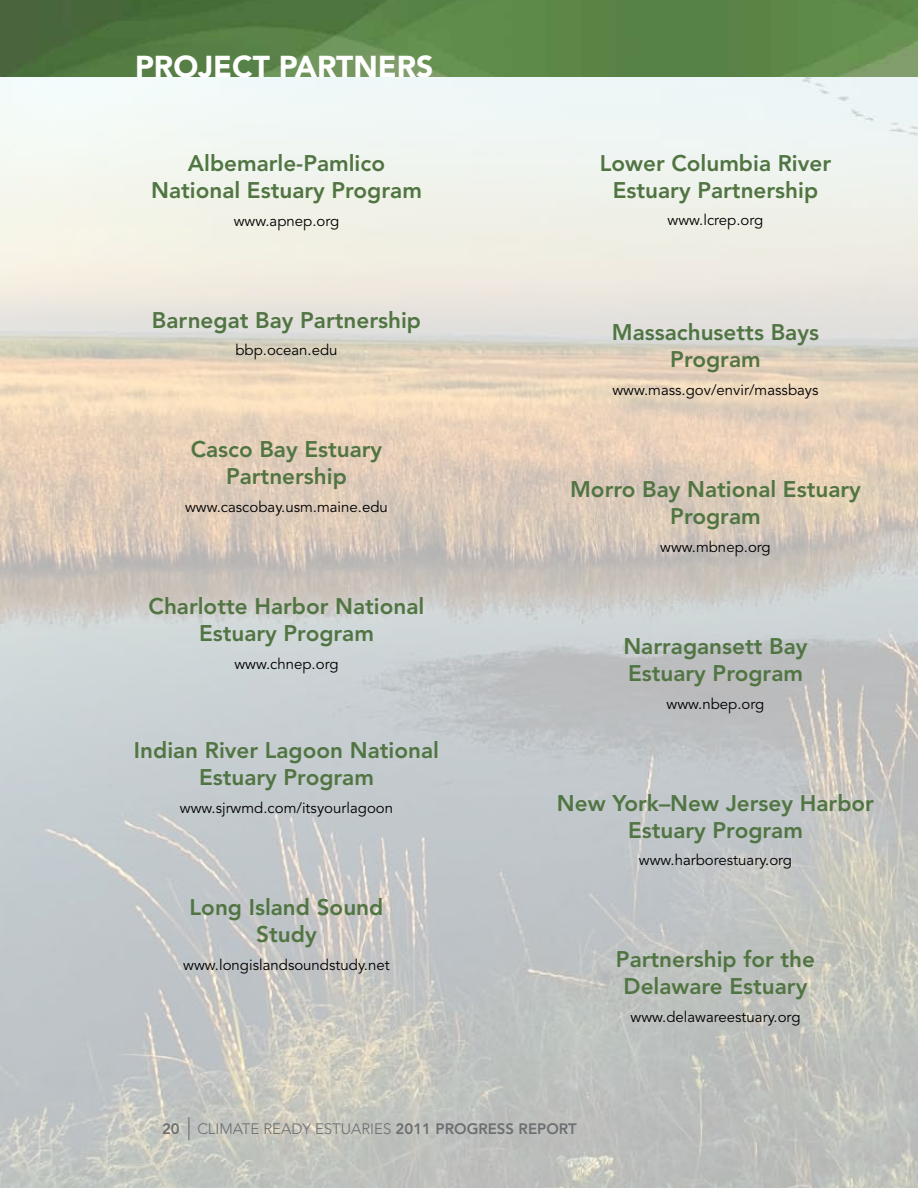
<style>
.page{position:relative;width:918px;height:1188px;background:#fff}
.page>*{position:absolute;margin:0;border:0;box-sizing:border-box;transform-origin:0 0}
.t1{font:900 30px "Avenir LT Std";color:#fff}
.t2{font:800 22.5px/27px "Avenir LT Std";color:#517542;text-align:center}
.t3{font:15px "Avenir LT Std";color:#000}
.t4{font:300 15px "Avenir LT Std";color:#6d6e71}
.s1{font-weight:800}
</style>
<div class="page">
<img style="left:0;top:76px;width:918px;height:1112px">
<img style="left:0;top:0;width:918px;height:76px">
<hr style="left:188px;top:1117px;width:2px;height:23px;background:#6d6e71">
<p class="t1" style="left:135px;top:48px;width:300px">PROJECT PARTNERS</p>
<p class="t2" style="left:151px;top:150px;width:272px">Albemarle-Pamlico<br>National Estuary Program</p>
<p class="t3" style="left:234px;top:212px;width:107px">www.apnep.org</p>
<p class="t2" style="left:152px;top:306px;width:271px">Barnegat Bay Partnership</p>
<p class="t3" style="left:235px;top:342px;width:104px">bbp.ocean.edu</p>
<p class="t2" style="left:191px;top:436px;width:193px">Casco Bay Estuary<br>Partnership</p>
<p class="t3" style="left:185px;top:498px;width:204px">www.cascobay.usm.maine.edu</p>
<p class="t2" style="left:149px;top:593px;width:277px">Charlotte Harbor National<br>Estuary Program</p>
<p class="t3" style="left:234px;top:655px;width:106px">www.chnep.org</p>
<p class="t2" style="left:134px;top:737px;width:307px">Indian River Lagoon National<br>Estuary Program</p>
<p class="t3" style="left:180px;top:799px;width:215px">www.sjrwmd.com/itsyourlagoon</p>
<p class="t2" style="left:190px;top:894px;width:195px">Long Island Sound<br>Study</p>
<p class="t3" style="left:183px;top:956px;width:208px">www.longislandsoundstudy.net</p>
<p class="t2" style="left:600px;top:150px;width:233px">Lower Columbia River<br>Estuary Partnership</p>
<p class="t3" style="left:668px;top:211px;width:97px">www.lcrep.org</p>
<p class="t2" style="left:612px;top:319px;width:209px">Massachusetts Bays<br>Program</p>
<p class="t3" style="left:612px;top:381px;width:208px">www.mass.gov/envir/massbays</p>
<p class="t2" style="left:570px;top:476px;width:292px">Morro Bay National Estuary<br>Program</p>
<p class="t3" style="left:660px;top:538px;width:112px">www.mbnep.org</p>
<p class="t2" style="left:623px;top:633px;width:186px;text-align:left">Narragansett Bay<br>Estuary Program</p>
<p class="t3" style="left:667px;top:695px;width:99px">www.nbep.org</p>
<p class="t2" style="left:557px;top:789px;width:319px">New York–New Jersey Harbor<br>Estuary Program</p>
<p class="t3" style="left:639px;top:852px;width:155px">www.harborestuary.org</p>
<p class="t2" style="left:616px;top:946px;width:201px">Partnership for the<br>Delaware Estuary</p>
<p class="t3" style="left:631px;top:1008px;width:171px">www.delawareestuary.org</p>
<p class="t4" style="left:162px;top:1120px;width:416px"><span class="s1">20</span> CLIMATE READY ESTUARIES <span class="s1">2011 PROGRESS REPORT</span></p>
</div>
